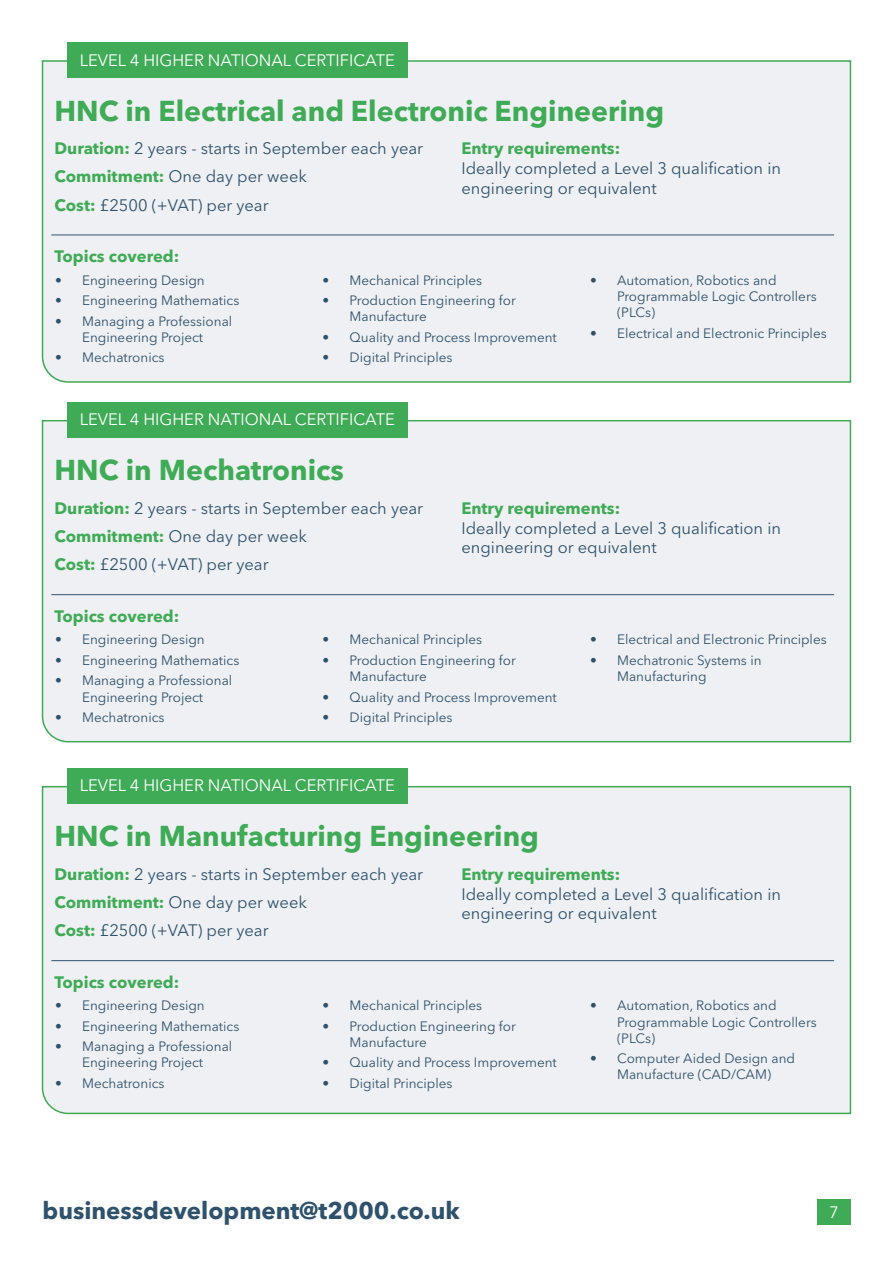
<style>
.page{position:relative;width:893px;height:1263px;background:#fff}
.page>*{position:absolute;margin:0;border:0;box-sizing:border-box;transform-origin:0 0}
.Heading_2_white{font:700 28.5px "Avenir Next LT Pro";color:#3fab56}
.t1{font:700 24px "Avenir Next LT Pro";color:#2e526c}
.Heading_2_white-2{font:16.5px/19.8px "Avenir Next LT Pro";color:#2e526c}
.Heading_2_white-3{font:16.5px "Avenir Next LT Pro";color:#fff}
.Heading_2_white-4{font:700 16.5px "Avenir Next LT Pro";color:#3fab56}
.Heading_2_white-5{font:13.5px/16.2px "Avenir Next LT Pro";color:#2e526c}
.s1{font-weight:700;color:#3fab56}
</style>
<div class="page">
<div style="left:817px;top:1199px;width:33px;height:26px;background:#3fab56"></div>
<div style="left:41px;top:59px;width:811px;height:324px;background:#eff0f3"></div>
<div style="left:41px;top:419px;width:811px;height:324px;background:#eff0f3"></div>
<div style="left:41px;top:785px;width:811px;height:330px;background:#eff0f3"></div>
<div style="left:68px;top:43px;width:340px;height:35px;background:#3fab56"></div>
<div style="left:68px;top:402px;width:340px;height:36px;background:#3fab56"></div>
<div style="left:68px;top:768px;width:340px;height:36px;background:#3fab56"></div>
<hr style="left:51px;top:235px;width:783px;height:1px;background:#2e526c">
<hr style="left:51px;top:594px;width:783px;height:1px;background:#2e526c">
<hr style="left:51px;top:960px;width:783px;height:1px;background:#2e526c">
<h2 class="Heading_2_white-3" style="left:80px;top:50px;width:317px">LEVEL 4 HIGHER NATIONAL CERTIFICATE</h2>
<h2 class="Heading_2_white" style="left:55px;top:93px;width:611px">HNC in Electrical and Electronic Engineering</h2>
<h2 class="Heading_2_white-2" style="left:55px;top:138px;width:370px"><span class="s1">Duration:</span> 2 years - starts in September each year</h2>
<h2 class="Heading_2_white-2" style="left:55px;top:167px;width:254px"><span class="s1">Commitment:</span> One day per week</h2>
<h2 class="Heading_2_white-2" style="left:55px;top:195px;width:216px"><span class="s1">Cost:</span> £2500 (+VAT) per year</h2>
<h2 class="Heading_2_white-4" style="left:55px;top:247px;width:126px">Topics covered:</h2>
<h2 class="Heading_2_white-2" style="left:461px;top:138px;width:321px"><span class="s1">Entry requirements:<br></span>Ideally completed a Level 3 qualification in engineering or equivalent</h2>
<h2 class="Heading_2_white-5" style="left:55px;top:272px;width:151px">• Engineering Design</h2>
<h2 class="Heading_2_white-5" style="left:55px;top:292px;width:186px">• Engineering Mathematics</h2>
<h2 class="Heading_2_white-5" style="left:55px;top:313px;width:179px;text-align:center">• Managing a Professional<br>Engineering Project</h2>
<h2 class="Heading_2_white-5" style="left:55px;top:349px;width:111px">• Mechatronics</h2>
<h2 class="Heading_2_white-5" style="left:323px;top:272px;width:161px">• Mechanical Principles</h2>
<h2 class="Heading_2_white-5" style="left:350px;top:292px;width:168px;text-indent:-27px">• Production Engineering for<br>Manufacture</h2>
<h2 class="Heading_2_white-5" style="left:323px;top:329px;width:236px">• Quality and Process Improvement</h2>
<h2 class="Heading_2_white-5" style="left:323px;top:349px;width:131px">• Digital Principles</h2>
<h2 class="Heading_2_white-3" style="left:80px;top:410px;width:317px">LEVEL 4 HIGHER NATIONAL CERTIFICATE</h2>
<h2 class="Heading_2_white" style="left:55px;top:453px;width:291px">HNC in Mechatronics</h2>
<h2 class="Heading_2_white-5" style="left:617px;top:272px;width:201px;text-indent:-27px">• Automation, Robotics and<br>Programmable Logic Controllers (PLCs)</h2>
<h2 class="Heading_2_white-5" style="left:590px;top:325px;width:238px">• Electrical and Electronic Principles</h2>
<h2 class="Heading_2_white-2" style="left:55px;top:498px;width:370px"><span class="s1">Duration:</span> 2 years - starts in September each year</h2>
<h2 class="Heading_2_white-2" style="left:55px;top:526px;width:254px"><span class="s1">Commitment:</span> One day per week</h2>
<h2 class="Heading_2_white-2" style="left:55px;top:555px;width:216px"><span class="s1">Cost:</span> £2500 (+VAT) per year</h2>
<h2 class="Heading_2_white-4" style="left:55px;top:606px;width:126px">Topics covered:</h2>
<h2 class="Heading_2_white-2" style="left:461px;top:498px;width:321px"><span class="s1">Entry requirements:<br></span>Ideally completed a Level 3 qualification in engineering or equivalent</h2>
<h2 class="Heading_2_white-5" style="left:55px;top:632px;width:151px">• Engineering Design</h2>
<h2 class="Heading_2_white-5" style="left:55px;top:652px;width:186px">• Engineering Mathematics</h2>
<h2 class="Heading_2_white-5" style="left:55px;top:672px;width:179px;text-align:center">• Managing a Professional<br>Engineering Project</h2>
<h2 class="Heading_2_white-5" style="left:55px;top:709px;width:111px">• Mechatronics</h2>
<h2 class="Heading_2_white-5" style="left:323px;top:632px;width:161px">• Mechanical Principles</h2>
<h2 class="Heading_2_white-5" style="left:350px;top:652px;width:168px;text-indent:-27px">• Production Engineering for<br>Manufacture</h2>
<h2 class="Heading_2_white-5" style="left:323px;top:689px;width:236px">• Quality and Process Improvement</h2>
<h2 class="Heading_2_white-5" style="left:323px;top:709px;width:131px">• Digital Principles</h2>
<h2 class="Heading_2_white-3" style="left:80px;top:776px;width:317px">LEVEL 4 HIGHER NATIONAL CERTIFICATE</h2>
<h2 class="Heading_2_white" style="left:55px;top:819px;width:486px">HNC in Manufacturing Engineering</h2>
<h2 class="Heading_2_white-5" style="left:590px;top:632px;width:238px">• Electrical and Electronic Principles</h2>
<h2 class="Heading_2_white-5" style="left:617px;top:652px;width:146px;text-indent:-27px">• Mechatronic Systems in<br>Manufacturing</h2>
<h2 class="Heading_2_white-2" style="left:55px;top:864px;width:370px"><span class="s1">Duration:</span> 2 years - starts in September each year</h2>
<h2 class="Heading_2_white-2" style="left:55px;top:892px;width:254px"><span class="s1">Commitment:</span> One day per week</h2>
<h2 class="Heading_2_white-2" style="left:55px;top:921px;width:216px"><span class="s1">Cost:</span> £2500 (+VAT) per year</h2>
<h2 class="Heading_2_white-4" style="left:55px;top:972px;width:126px">Topics covered:</h2>
<h2 class="Heading_2_white-2" style="left:461px;top:864px;width:321px"><span class="s1">Entry requirements:<br></span>Ideally completed a Level 3 qualification in engineering or equivalent</h2>
<h2 class="Heading_2_white-5" style="left:55px;top:997px;width:151px">• Engineering Design</h2>
<h2 class="Heading_2_white-5" style="left:55px;top:1018px;width:186px">• Engineering Mathematics</h2>
<h2 class="Heading_2_white-5" style="left:55px;top:1038px;width:179px;text-align:center">• Managing a Professional<br>Engineering Project</h2>
<h2 class="Heading_2_white-5" style="left:55px;top:1075px;width:111px">• Mechatronics</h2>
<h2 class="Heading_2_white-5" style="left:323px;top:997px;width:161px">• Mechanical Principles</h2>
<h2 class="Heading_2_white-5" style="left:350px;top:1018px;width:168px;text-indent:-27px">• Production Engineering for<br>Manufacture</h2>
<h2 class="Heading_2_white-5" style="left:323px;top:1055px;width:236px">• Quality and Process Improvement</h2>
<h2 class="Heading_2_white-5" style="left:323px;top:1075px;width:131px">• Digital Principles</h2>
<h2 class="Heading_2_white-5" style="left:617px;top:997px;width:201px;text-indent:-27px">• Automation, Robotics and<br>Programmable Logic Controllers (PLCs)</h2>
<h2 class="Heading_2_white-5" style="left:590px;top:1050px;width:206px;text-align:center">• Computer Aided Design and<br>Manufacture (CAD/CAM)</h2>
<h2 class="t1" style="left:43px;top:1196px;width:419px">businessdevelopment@t2000.co.uk</h2>
<p class="Heading_2_white-3" style="left:829px;top:1202px;width:11px">7</p>
</div>
